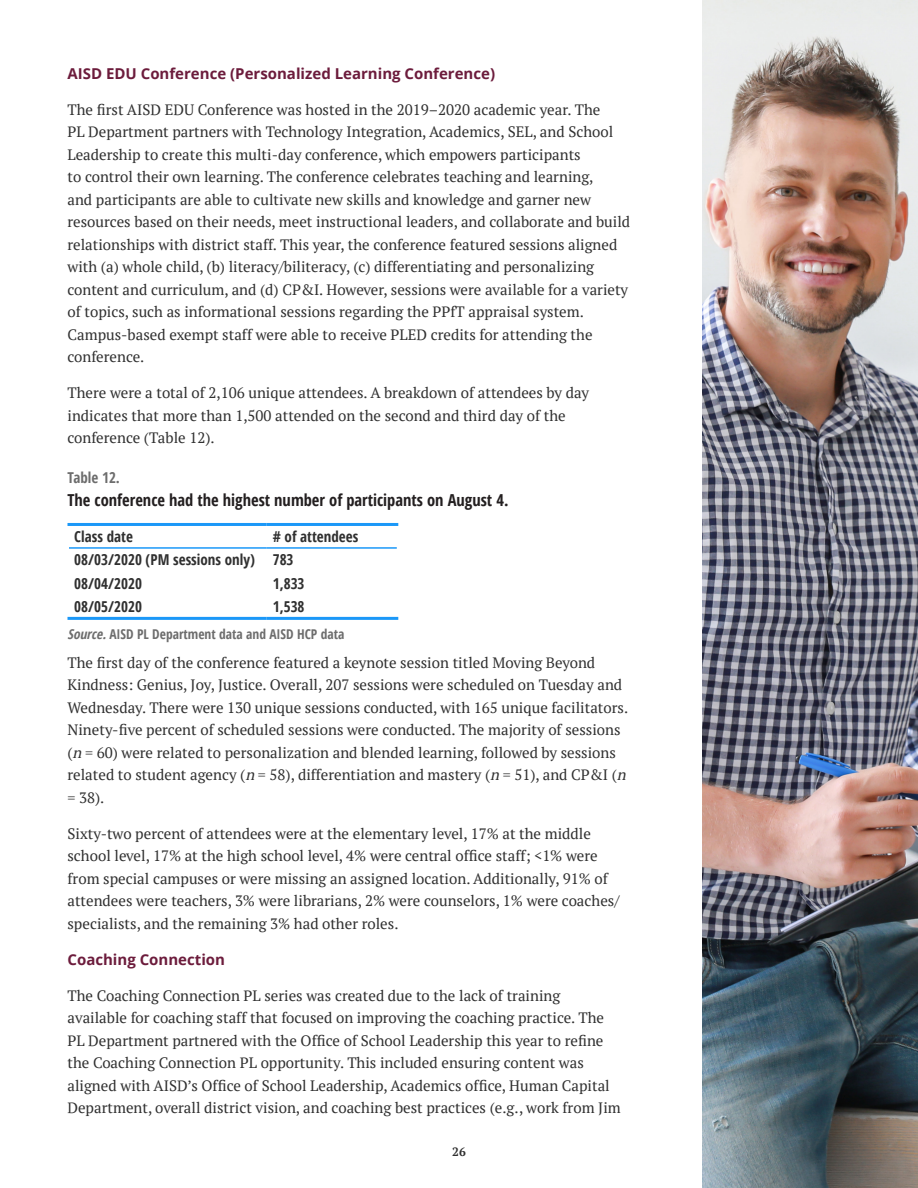
<style>
.page{position:relative;width:918px;height:1188px;background:#fff}
.page>*{position:absolute;margin:0;border:0;box-sizing:border-box;transform-origin:0 0}
.Table_Number_and_Tit{font:700 condensed 16.5px "Open Sans";color:#231f20}
.Body{font:15px/22.5px "PT Serif";color:#303030}
.Table{font:700 condensed 15px "Open Sans";color:#303030}
.Heading_-_Level_III{font:700 15px "Open Sans";color:#6c1c3c}
.Table_Number_and_Tit-2{font:700 condensed 15px "Open Sans";color:#6d6d6d}
.Figure_Source_Nested{font:700 condensed 13.5px "Open Sans";color:#6d6d6d}
.t1{font:700 12px "PT Serif";color:#303030}
.s1{font-style:italic}
</style>
<div class="page">
<hr style="left:68px;top:523px;width:199px;height:3px;background:#1b98f8">
<hr style="left:267px;top:523px;width:131px;height:3px;background:#1b98f8">
<hr style="left:68px;top:617px;width:199px;height:3px;background:#1b98f8">
<hr style="left:267px;top:617px;width:131px;height:3px;background:#1b98f8">
<hr style="left:69px;top:547px;width:198px;height:2px;background:#1b98f8">
<hr style="left:267px;top:547px;width:130px;height:2px;background:#1b98f8">
<img style="left:702px;top:1px;width:216px;height:1187px">
<p class="Heading_-_Level_III" style="left:68px;top:63px;width:429px">AISD EDU Conference (Personalized Learning Conference)</p>
<p class="Body" style="left:68px;top:98px;width:564px">The first AISD EDU Conference was hosted in the 2019–2020 academic year. The<br>PL Department partners with Technology Integration, Academics, SEL, and School Leadership to create this multi-day conference, which empowers participants<br>to control their own learning. The conference celebrates teaching and learning,<br>and participants are able to cultivate new skills and knowledge and garner new resources based on their needs, meet instructional leaders, and collaborate and build relationships with district staff. This year, the conference featured sessions aligned with (a) whole child, (b) literacy/biliteracy, (c) differentiating and personalizing content and curriculum, and (d) CP&amp;I. However, sessions were available for a variety of topics, such as informational sessions regarding the PPfT appraisal system.<br>Campus-based exempt staff were able to receive PLED credits for attending the conference.</p>
<p class="Body" style="left:68px;top:382px;width:523px">There were a total of 2,106 unique attendees. A breakdown of attendees by day indicates that more than 1,500 attended on the second and third day of the conference (Table 12).</p>
<p class="Table_Number_and_Tit-2" style="left:68px;top:467px;width:54px">Table 12.</p>
<p class="Table_Number_and_Tit" style="left:68px;top:488px;width:442px">The conference had the highest number of participants on August 4.</p>
<p class="Table" style="left:74px;top:526px;width:60px">Class date</p>
<p class="Table" style="left:273px;top:526px;width:87px"># of attendees</p>
<p class="Table" style="left:74px;top:550px;width:182px">08/03/2020 (PM sessions only)</p>
<p class="Table" style="left:273px;top:550px;width:22px">783</p>
<p class="Table" style="left:74px;top:573px;width:69px">08/04/2020</p>
<p class="Table" style="left:273px;top:573px;width:33px">1,833</p>
<p class="Table" style="left:74px;top:596px;width:69px">08/05/2020</p>
<p class="Table" style="left:273px;top:596px;width:33px">1,538</p>
<p class="Figure_Source_Nested" style="left:68px;top:624px;width:278px"><span class="s1">Source.</span>AISD PL Department data and AISD HCP data</p>
<p class="Body" style="left:68px;top:651px;width:564px">The first day of the conference featured a keynote session titled Moving Beyond Kindness: Genius, Joy, Justice. Overall, 207 sessions were scheduled on Tuesday and Wednesday. There were 130 unique sessions conducted, with 165 unique facilitators.<br>Ninety-five percent of scheduled sessions were conducted. The majority of sessions (<span class="s1">n</span> = 60) were related to personalization and blended learning, followed by sessions related to student agency (<span class="s1">n</span> = 58), differentiation and mastery (<span class="s1">n</span> = 51), and CP&amp;I (<span class="s1">n </span>= 38).</p>
<p class="Body" style="left:68px;top:822px;width:554px">Sixty-two percent of attendees were at the elementary level, 17% at the middle school level, 17% at the high school level, 4% were central office staff; &lt;1% were from special campuses or were missing an assigned location. Additionally, 91% of attendees were teachers, 3% were librarians, 2% were counselors, 1% were coaches/ specialists, and the remaining 3% had other roles.</p>
<p class="Heading_-_Level_III" style="left:68px;top:949px;width:159px">Coaching Connection</p>
<p class="Body" style="left:68px;top:984px;width:555px">The Coaching Connection PL series was created due to the lack of training available for coaching staff that focused on improving the coaching practice. The PL Department partnered with the Office of School Leadership this year to refine the Coaching Connection PL opportunity. This included ensuring content was aligned with AISD’s Office of School Leadership, Academics office, Human Capital Department, overall district vision, and coaching best practices (e.g., work from Jim</p>
<p class="t1" style="left:452px;top:1144px;width:15px">26</p>
</div>
